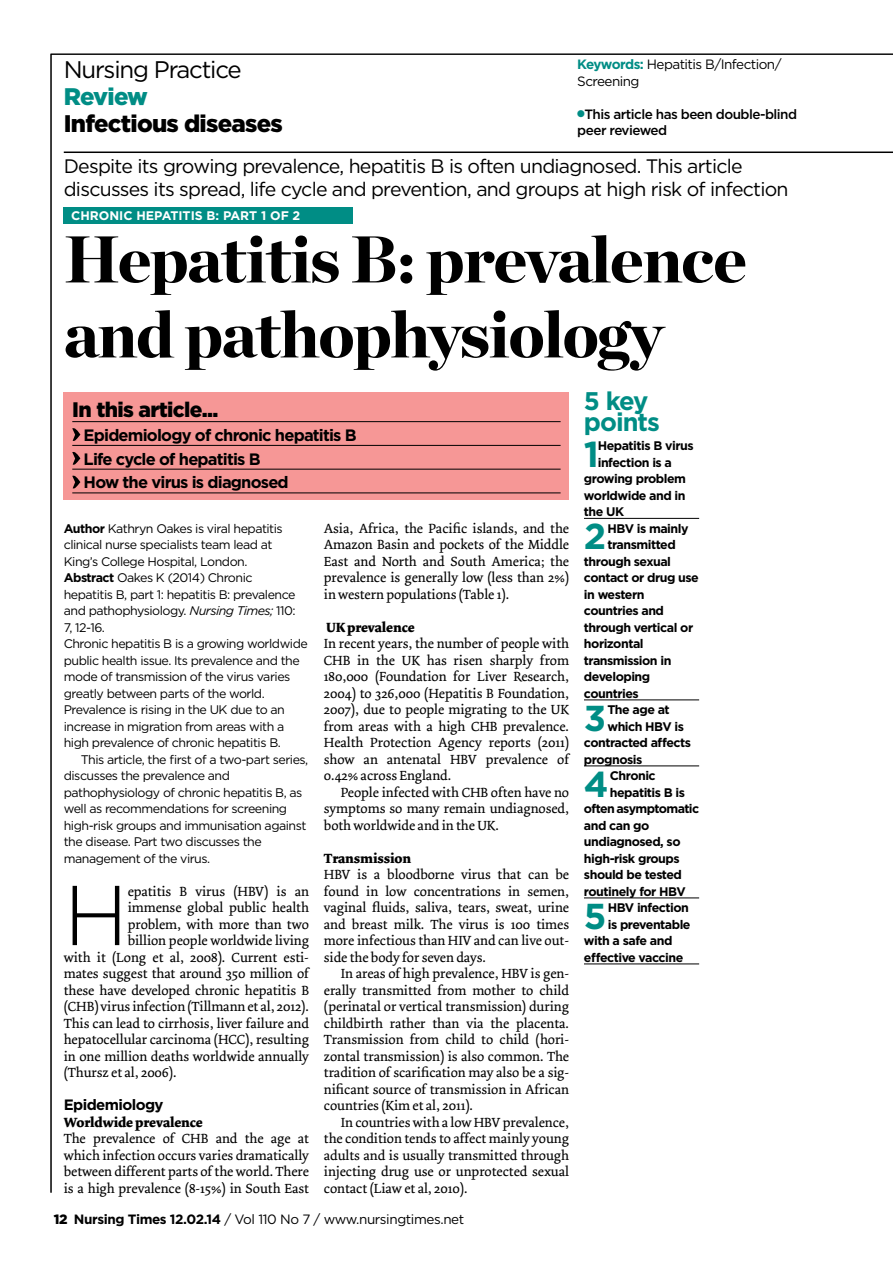
<style>
.page{position:relative;width:893px;height:1263px;background:#fff}
.page>*{position:absolute;margin:0;border:0;box-sizing:border-box;transform-origin:0 0}
.t1{font:300 84.6px "Gotham";color:#000}
.t2{font:900 66px/75px "Chronicle Display";letter-spacing:-.02em;color:#000}
.t3{font:700 36px "Gotham";color:#008d85}
.t4{font:700 25.5px/21px "Gotham";letter-spacing:-.04em;color:#008d85}
.t5{font:900 24px "Gotham";letter-spacing:-.03em;color:#000}
.t6{font:24px "Gotham";letter-spacing:-.05em;color:#000}
.t7{font:900 24px "Gotham";letter-spacing:-.04em;color:#008d85}
.t8{font:900 21px "Gotham";letter-spacing:-.03em;color:#000}
.t9{font:19.5px/22.5px "Gotham";letter-spacing:-.04em;color:#000}
.t10{font:700 16.5px/23.7px "Gotham";letter-spacing:-.05em;color:#000}
.t11{font:700 15px "Gotham";letter-spacing:-.04em;color:#000}
.t12{font:13.95px/16.5px "Dolly";letter-spacing:-.005em;color:#000;text-align:justify}
.t13{font:700 13.95px "Dolly";letter-spacing:-.005em;color:#000}
.t14{font:13.5px/16.5px "Gotham";letter-spacing:-.04em;color:#000}
.t15{font:500 13.5px/16.5px "Gotham";letter-spacing:-.04em;color:#000}
.t16{font:12.45px/16.5px "Gotham";letter-spacing:-.04em;color:#000}
.t17{font:700 12.45px "Gotham";letter-spacing:-.04em;color:#000}
.t18{font:700 12.45px "Gotham";color:#fff}
.s1{font-weight:700;color:#008d85}
.s2{color:#008d85}
.s3{font-weight:700}
.s4{font-style:italic}
.s5{font-weight:900}
</style>
<div class="page">
<hr style="left:64px;top:152px;width:829px;height:1px;background:#000">
<hr style="left:584px;top:518px;width:115px;height:1px;background:#000">
<hr style="left:584px;top:700px;width:115px;height:1px;background:#000">
<hr style="left:584px;top:766px;width:115px;height:1px;background:#000">
<hr style="left:584px;top:898px;width:115px;height:1px;background:#000">
<hr style="left:584px;top:964px;width:115px;height:1px;background:#000">
<div style="left:64px;top:392px;width:505px;height:108px;background:#f69796"></div>
<hr style="left:72px;top:421px;width:489px;height:1px;background:#000">
<hr style="left:72px;top:445px;width:489px;height:1px;background:#000">
<hr style="left:72px;top:469px;width:489px;height:1px;background:#000">
<hr style="left:72px;top:493px;width:489px;height:1px;background:#000">
<svg style="left:72px;top:428px;width:8px;height:13px"></svg>
<svg style="left:72px;top:452px;width:8px;height:13px"></svg>
<svg style="left:72px;top:476px;width:8px;height:12px"></svg>
<div style="left:64px;top:207px;width:289px;height:17px;background:#008d85"></div>
<h3 class="t6" style="left:64px;top:54px;width:179px">Nursing Practice</h3>
<h3 class="t7" style="left:64px;top:80px;width:86px">Review</h3>
<h3 class="t5" style="left:64px;top:107px;width:221px">Infectious diseases</h3>
<p class="t14" style="left:577px;top:56px;width:206px"><span class="s1">Keywords:</span> Hepatitis B/Infection/<br>Screening</p>
<p class="t15" style="left:577px;top:106px;width:221px"><span class="s2">●</span>This article has been double-blind peer reviewed</p>
<h3 class="t9" style="left:64px;top:155px;width:726px">Despite its growing prevalence, hepatitis B is often undiagnosed. This article discusses its spread, life cycle and prevention, and groups at high risk of infection</h3>
<h2 class="t2" style="left:64px;top:217px;width:685px">Hepatitis B: prevalence and pathophysiology</h2>
<p class="t18" style="left:71px;top:207px;width:231px">ch ronic hepatitis b: PART 1 OF 2</p>
<h3 class="t8" style="left:72px;top:395px;width:148px">In this article...</h3>
<p class="t10" style="left:84px;top:423px;width:275px">Epidemiology of chronic hepatitis B<br>Life cycle of hepatitis B<br>How the virus is diagnosed</p>
<p class="t16" style="left:64px;top:520px;width:246px"><span class="s3">Author</span> Kathryn Oakes is viral hepatitis clinical nurse specialists team lead at King’s College Hospital, London.<br><span class="s3">Abstract</span> Oakes K (2014) Chronic<br>hepatitis B, part 1: hepatitis B: prevalence and pathophysiology. <span class="s4">Nursing Times;</span> 110:<br>7, 12-16.<br>Chronic hepatitis B is a growing worldwide public health issue. Its prevalence and the mode of transmission of the virus varies greatly between parts of the world.<br>Prevalence is rising in the UK due to an increase in migration from areas with a high prevalence of chronic hepatitis B.</p>
<p class="t16" style="left:64px;top:751px;width:246px;text-indent:17px">This article, the first of a two-part series, discusses the prevalence and pathophysiology of chronic hepatitis B, as well as recommendations for screening high-risk groups and immunisation against the disease. Part two discusses the management of the virus.</p>
<h1 class="t1" style="left:64px;top:862px;width:66px">H</h1>
<p class="t12" style="left:128px;top:883px;width:183px">epatitis B virus (HBV) is an</p>
<p class="t12" style="left:128px;top:899px;width:183px">immense global public health</p>
<p class="t12" style="left:128px;top:916px;width:183px">problem, with more than two</p>
<p class="t12" style="left:128px;top:932px;width:183px">billion people worldwide living</p>
<p class="t12" style="left:64px;top:949px;width:247px">with it (Long et al, 2008). Current esti‑</p>
<p class="t12" style="left:64px;top:965px;width:247px">mates suggest that around 350 million of</p>
<p class="t12" style="left:64px;top:982px;width:247px">these have developed chronic hepatitis B</p>
<p class="t12" style="left:64px;top:998px;width:247px">(CHB) virus infection (Tillmann et al, 2012).</p>
<p class="t12" style="left:64px;top:1015px;width:247px">This can lead to cirrhosis, liver failure and</p>
<p class="t12" style="left:64px;top:1031px;width:247px">hepatocellular carcinoma (HCC), resulting</p>
<p class="t12" style="left:64px;top:1048px;width:247px">in one million deaths worldwide annually</p>
<p class="t12" style="left:64px;top:1064px;width:114px">(Thursz et al, 2006).</p>
<p class="t11" style="left:64px;top:1095px;width:101px">Epidemiology</p>
<p class="t13" style="left:64px;top:1113px;width:140px">Worldwide prevalence</p>
<p class="t12" style="left:64px;top:1130px;width:247px">The prevalence of CHB and the age at which infection occurs varies dramatically between different parts of the world. There is a high prevalence (8‑15%) in South East</p>
<p class="t12" style="left:324px;top:520px;width:247px">Asia, Africa, the Pacific islands, and the Amazon Basin and pockets of the Middle East and North and South America; the prevalence is generally low (less than 2%) in western populations (Table 1).</p>
<p class="t13" style="left:326px;top:618px;width:90px">UK prevalence</p>
<p class="t12" style="left:324px;top:635px;width:247px">In recent years, the number of people with CHB in the UK has risen sharply from 180,000 (Foundation for Liver Research, 2004) to 326,000 (Hepatitis B Foundation, 2007), due to people migrating to the UK from areas with a high CHB prevalence.<br>Health Protection Agency reports (2011) show an antenatal HBV prevalence of 0.42% across England.</p>
<p class="t12" style="left:324px;top:784px;width:247px;text-indent:17px">People infected with CHB often have no symptoms so many remain undiagnosed, both worldwide and in the UK.</p>
<p class="t13" style="left:324px;top:849px;width:89px">Transmission</p>
<p class="t12" style="left:324px;top:866px;width:247px">HBV is a bloodborne virus that can be found in low concentrations in semen, vaginal fluids, saliva, tears, sweat, urine and breast milk. The virus is 100 times more infectious than HIV and can live out‑ side the body for seven days.</p>
<p class="t12" style="left:324px;top:965px;width:247px;text-indent:17px">In areas of high prevalence, HBV is gen‑ erally transmitted from mother to child (perinatal or vertical transmission) during childbirth rather than via the placenta.<br>Transmission from child to child (hori‑ zontal transmission) is also common. The tradition of scarification may also be a sig‑ nificant source of transmission in African countries (Kim et al, 2011).</p>
<p class="t12" style="left:324px;top:1114px;width:247px;text-indent:17px">In countries with a low HBV prevalence, the condition tends to affect mainly young adults and is usually transmitted through injecting drug use or unprotected sexual contact (Liaw et al, 2010).</p>
<p class="t14" style="left:54px;top:1211px;width:412px"><span class="s5">12</span> <span class="s3">Nursing Times 12.02.14</span> / Vol 110 No 7 / www.nursingtimes.net</p>
<h3 class="t4" style="left:584px;top:390px;width:78px">5 key points</h3>
<h3 class="t3" style="left:584px;top:430px;width:17px">1</h3>
<p class="t17" style="left:598px;top:437px;width:97px">Hepatitis B virus</p>
<p class="t17" style="left:598px;top:454px;width:76px">infection is a</p>
<p class="t17" style="left:584px;top:470px;width:104px">growing problem</p>
<p class="t17" style="left:584px;top:487px;width:103px">worldwide and in</p>
<p class="t17" style="left:584px;top:503px;width:42px">the UK</p>
<h3 class="t3" style="left:584px;top:512px;width:24px">2</h3>
<p class="t17" style="left:607px;top:520px;width:82px">HBV is mainly</p>
<p class="t17" style="left:607px;top:536px;width:70px">transmitted</p>
<p class="t17" style="left:584px;top:553px;width:89px">through sexual</p>
<p class="t17" style="left:584px;top:569px;width:116px">contact or drug use</p>
<p class="t17" style="left:584px;top:586px;width:62px">in western</p>
<p class="t17" style="left:584px;top:602px;width:82px">countries and</p>
<p class="t17" style="left:584px;top:619px;width:111px">through vertical or</p>
<p class="t17" style="left:584px;top:635px;width:61px">horizontal</p>
<p class="t17" style="left:584px;top:652px;width:89px">transmission in</p>
<p class="t17" style="left:584px;top:668px;width:68px">developing</p>
<p class="t17" style="left:584px;top:685px;width:56px">countries</p>
<h3 class="t3" style="left:584px;top:694px;width:24px">3</h3>
<p class="t17" style="left:607px;top:701px;width:64px">The age at</p>
<p class="t17" style="left:607px;top:718px;width:78px">which HBV is</p>
<p class="t17" style="left:584px;top:734px;width:109px">contracted affects</p>
<p class="t17" style="left:584px;top:751px;width:60px">prognosis</p>
<h3 class="t3" style="left:584px;top:760px;width:26px">4</h3>
<p class="t17" style="left:610px;top:767px;width:47px">Chronic</p>
<p class="t17" style="left:610px;top:784px;width:77px">hepatitis B is</p>
<p class="t17" style="left:584px;top:800px;width:117px">often asymptomatic</p>
<p class="t17" style="left:584px;top:817px;width:67px">and can go</p>
<p class="t17" style="left:584px;top:833px;width:98px">undiagnosed, so</p>
<p class="t17" style="left:584px;top:850px;width:97px">high-risk groups</p>
<p class="t17" style="left:584px;top:866px;width:99px">should be tested</p>
<p class="t17" style="left:584px;top:883px;width:103px">routinely for HBV</p>
<h3 class="t3" style="left:584px;top:892px;width:24px">5</h3>
<p class="t17" style="left:608px;top:899px;width:83px">HBV infection</p>
<p class="t17" style="left:608px;top:916px;width:84px">is preventable</p>
<p class="t17" style="left:584px;top:932px;width:90px">with a safe and</p>
<p class="t17" style="left:584px;top:949px;width:101px">effective vaccine</p>
</div>
